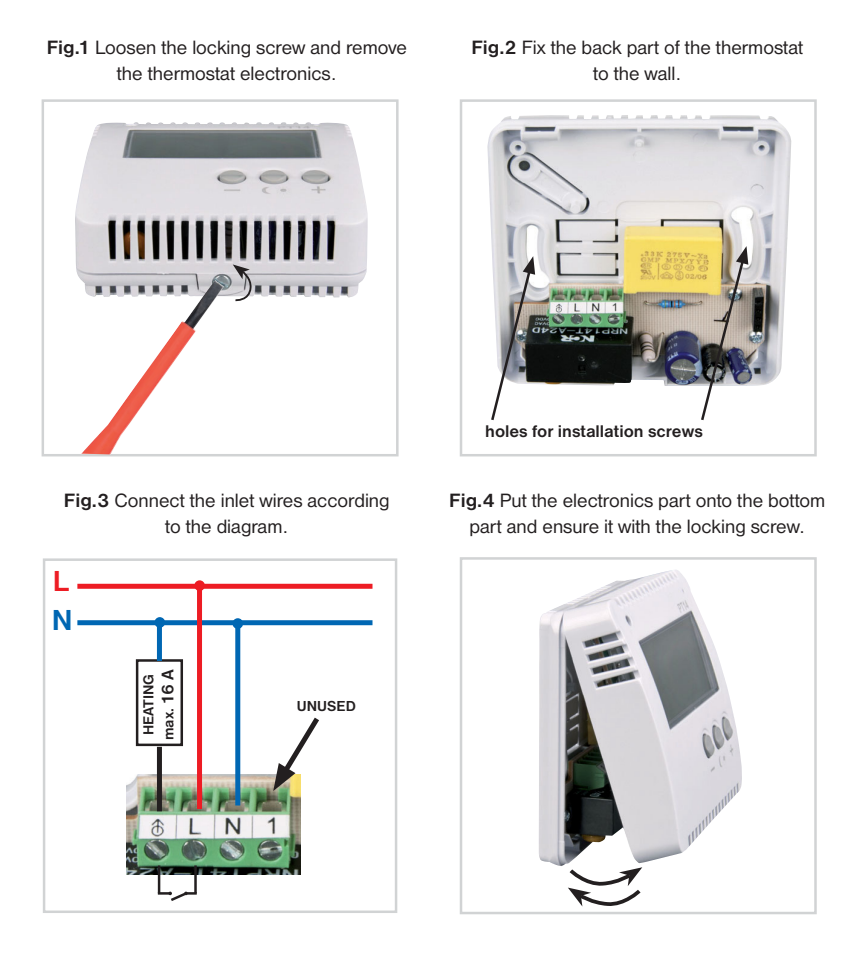
<style>
.page{position:relative;width:866px;height:958px;background:#fff}
.page>*{position:absolute;margin:0;border:0;box-sizing:border-box;transform-origin:0 0}
.t1{font:700 30px "Nimbus Sans DOT";color:#ed1c24}
.t2{font:700 30px "Nimbus Sans DOT";color:#0067b3}
.t3{font:20px/26.2px "Nimbus Sans DOT";color:#231f20;text-align:center}
.t4{font:700 17.5px "Nimbus Sans DOT";color:#231f20}
.t5{font:700 15px/20px "Nimbus Sans DOT";color:#231f20;text-align:center}
.s1{font-weight:700}
.s2{font-size:17.5px}
</style>
<div class="page">
<div style="left:43px;top:558px;width:354px;height:354px;border:2px solid #d1d3d4"></div>
<svg style="left:194px;top:580px;width:11px;height:11px"></svg>
<svg style="left:232px;top:618px;width:11px;height:10px"></svg>
<div style="left:154px;top:617px;width:11px;height:10px;background:#0067b3;border-radius:50%"></div>
<img style="left:75px;top:122px;width:292px;height:176px">
<div style="left:42px;top:99px;width:356px;height:357px;border:2px solid #d1d3d4"></div>
<img style="left:487px;top:115px;width:304px;height:271px">
<div style="left:460px;top:99px;width:356px;height:357px;border:2px solid #d1d3d4"></div>
<img style="left:539px;top:570px;width:203px;height:295px">
<div style="left:460px;top:557px;width:356px;height:357px;border:2px solid #d1d3d4"></div>
<img style="left:127px;top:774px;width:173px;height:100px">
<img style="left:78px;top:280px;width:146px;height:174px">
<div style="left:77px;top:583px;width:295px;height:5px;background:#ed1c24"></div>
<div style="left:77px;top:620px;width:295px;height:5px;background:#0067b3"></div>
<div style="left:235px;top:622px;width:5px;height:183px;background:#0067b3"></div>
<div style="left:197px;top:586px;width:5px;height:222px;background:#ed1c24"></div>
<div style="left:136px;top:659px;width:47px;height:87px;border:2px solid #231f20"></div>
<div style="left:157px;top:622px;width:5px;height:39px;background:#0067b3"></div>
<div style="left:157px;top:746px;width:5px;height:65px;background:#231f20"></div>
<svg style="left:273px;top:717px;width:46px;height:73px"></svg>
<svg style="left:568px;top:867px;width:75px;height:39px"></svg>
<svg style="left:489px;top:256px;width:46px;height:165px"></svg>
<img style="left:699px;top:246px;width:49px;height:175px">
<svg style="left:233px;top:264px;width:20px;height:38px"></svg>
<hr style="left:194px;top:865px;width:3px;height:28px;background:#231f20">
<hr style="left:158px;top:865px;width:2px;height:28px;background:#231f20">
<svg style="left:158px;top:889px;width:39px;height:12px"></svg>
<p class="t3" style="left:47px;top:36px;width:362px"><span class="s1">Fig.1</span> Loosen the locking screw and remove the thermostat electronics.</p>
<p class="t3" style="left:471px;top:36px;width:333px"><span class="s1">Fig.2</span> Fix the back part of the thermostat to the wall.</p>
<p class="t4" style="left:485px;top:424px;width:219px">holes for installation screws</p>
<p class="t3" style="left:64px;top:488px;width:327px"><span class="s1">Fig.3</span> Connect the inlet wires according to the diagram.</p>
<p class="t3" style="left:449px;top:488px;width:377px"><span class="s1">Fig.4</span> Put the electronics part onto the bottom part and ensure it with the locking screw.</p>
<h1 class="t1" style="left:53px;top:569px;width:18px">L</h1>
<h1 class="t2" style="left:52px;top:607px;width:22px">N</h1>
<p class="t5" style="left:139px;top:740px;width:73px;rotate:-90deg">HEATING max. <span class="s2">16 A</span></p>
<p class="t5" style="left:297px;top:696px;width:60px">UNUSED</p>
</div>
